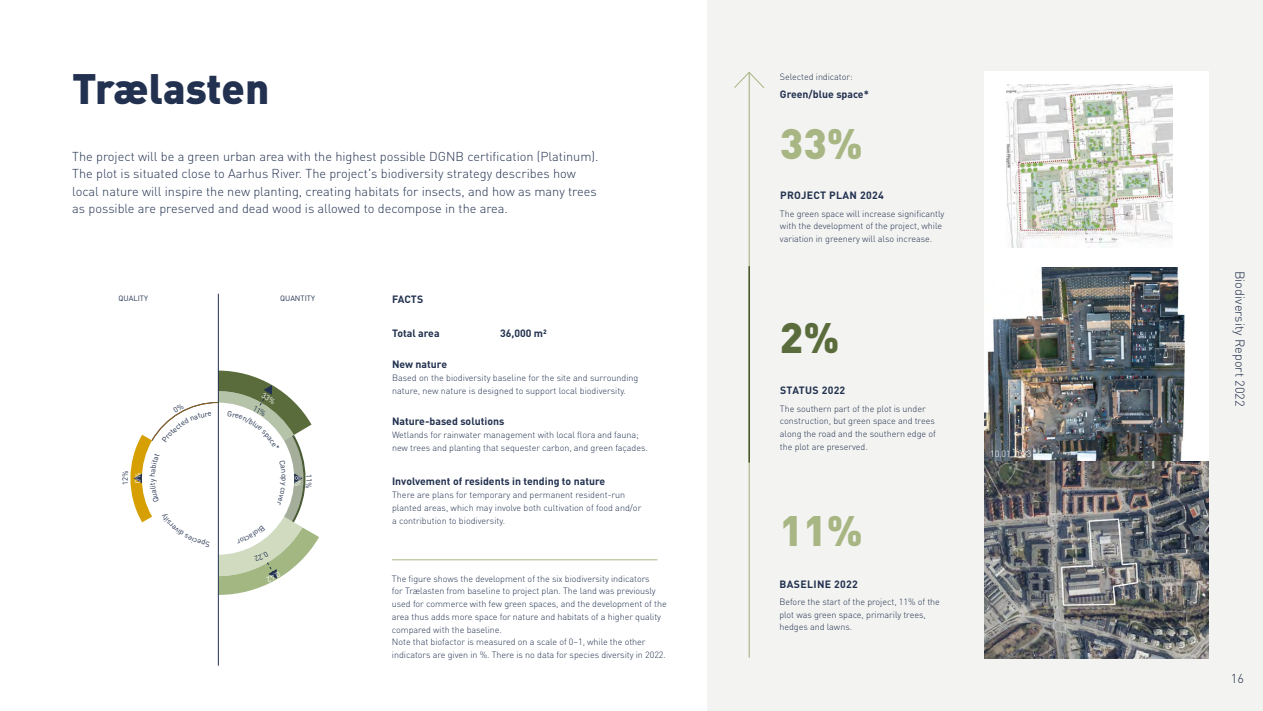
<style>
.page{position:relative;width:1263px;height:711px;background:#fff}
.page>*{position:absolute;margin:0;border:0;box-sizing:border-box;transform-origin:0 0}
.t1{font:900 42px "DIN Pro";color:#22314f}
.t2{font:900 42px "DIN Pro";color:#a7b683}
.t3{font:900 42px "DIN Pro";color:#5a6c3c}
.t4{font:300 12.75px/17.2px "DIN Pro";color:#22314f}
.t5{font:700 10.5px "DIN Pro";color:#22314f}
.t6{font:700 10.5px "DIN Pro";letter-spacing:.035em;color:#22314f}
.t7{font:700 10.5px "DIN Pro";letter-spacing:.025em;color:#22314f}
.t8{font:300 9px/12.8px "DIN Pro";letter-spacing:-.005em;color:#22314f}
.t9{font:300 9px "DIN Pro";letter-spacing:-.005em;color:#fff}
.t10{font:7.65px "DIN Pro";color:#22314f}
.t11{font:7.65px "DIN Pro";color:#fff}
</style>
<div class="page">
<div style="left:707px;top:0;width:556px;height:710px;background:#f3f3f1"></div>
<hr style="left:392px;top:559px;width:265px;height:1px;background:#a7b683">
<hr style="left:218px;top:293px;width:1px;height:372px;background:#22314f">
<div style="left:985px;top:267px;width:224px;height:195px;background:#fff"></div>
<img style="left:985px;top:267px;width:200px;height:194px">
<img style="left:985px;top:461px;width:224px;height:196px">
<div style="left:985px;top:72px;width:224px;height:195px;background:#fff"></div>
<img style="left:1006px;top:84px;width:166px;height:163px">
<hr style="left:749px;top:73px;width:1px;height:584px;background:#a7b683">
<hr style="left:748px;top:266px;width:2px;height:196px;background:#5a6c3c">
<svg style="left:734px;top:71px;width:30px;height:18px"></svg>
<svg style="left:130px;top:370px;width:189px;height:224px"></svg>
<h1 class="t1" style="left:72px;top:60px;width:199px">Trælasten</h1>
<p class="t4" style="left:72px;top:147px;width:528px">The project will be a green urban area with the highest possible DGNB certification (Platinum).<br>The plot is situated close to Aarhus River. The project's biodiversity strategy describes how local nature will inspire the new planting, creating habitats for insects, and how as many trees as possible are preserved and dead wood is allowed to decompose in the area.</p>
<p class="t10" style="left:119px;top:293px;width:31px">QUALITY</p>
<p class="t10" style="left:280px;top:293px;width:36px">QUANTITY</p>
<p class="t10" style="left:120px;top:480px;width:6px;rotate:-90deg">2</p>
<p class="t11" style="left:303px;top:476px;width:6px;rotate:90deg">8</p>
<p class="t5" style="left:392px;top:292px;width:33px">FACTS</p>
<p class="t5" style="left:392px;top:326px;width:49px">Total area</p>
<p class="t5" style="left:500px;top:326px;width:48px">36,000 m²</p>
<p class="t5" style="left:392px;top:357px;width:57px">New nature</p>
<p class="t8" style="left:392px;top:370px;width:248px;line-height:13.5px">Based on the biodiversity baseline for the site and surrounding nature, new nature is designed to support local biodiversity.</p>
<p class="t5" style="left:392px;top:414px;width:114px">Nature-based solutions</p>
<p class="t8" style="left:392px;top:427px;width:257px">Wetlands for rainwater management with local flora and fauna; new trees and planting that sequester carbon, and green façades.</p>
<p class="t5" style="left:392px;top:474px;width:215px">Involvement of residents in tending to nature</p>
<p class="t8" style="left:392px;top:487px;width:251px">There are plans for temporary and permanent resident-run planted areas, which may involve both cultivation of food and/or a contribution to biodiversity.</p>
<p class="t8" style="left:392px;top:571px;width:276px">The figure shows the development of the six biodiversity indicators<br>for Trælasten from baseline to project plan. The land was previously used for commerce with few green spaces, and the development of the area thus adds more space for nature and habitats of a higher quality compared with the baseline.<br>Note that biofactor is measured on a scale of 0–1, while the other indicators are given in %. There is no data for species diversity in 2022.</p>
<p class="t8" style="left:780px;top:70px;width:74px">Selected indicator:</p>
<p class="t5" style="left:780px;top:87px;width:90px">Green/blue space*</p>
<h1 class="t2" style="left:780px;top:115px;width:84px">33%</h1>
<p class="t6" style="left:780px;top:188px;width:105px">PROJECT PLAN 2024</p>
<p class="t8" style="left:780px;top:206px;width:166px">The green space will increase significantly with the development of the project, while variation in greenery will also increase.</p>
<h1 class="t3" style="left:780px;top:309px;width:61px">2%</h1>
<p class="t7" style="left:780px;top:383px;width:67px">STATUS 2022</p>
<p class="t8" style="left:780px;top:401px;width:157px">The southern part of the plot is under construction, but green space and trees along the road and the southern edge of the plot are preserved.</p>
<h1 class="t2" style="left:780px;top:501px;width:84px">11%</h1>
<p class="t6" style="left:779px;top:576px;width:80px">BASELINE 2022</p>
<p class="t8" style="left:779px;top:594px;width:162px">Before the start of the project, 11% of the plot was green space, primarily trees, hedges and lawns.</p>
<p class="t9" style="left:990px;top:448px;width:43px">10.01.2023</p>
<h2 class="t4" style="left:1249px;top:270px;width:137px;rotate:90deg">Biodiversity Report 2022</h2>
<h2 class="t4" style="left:1231px;top:669px;width:15px">16</h2>
</div>
